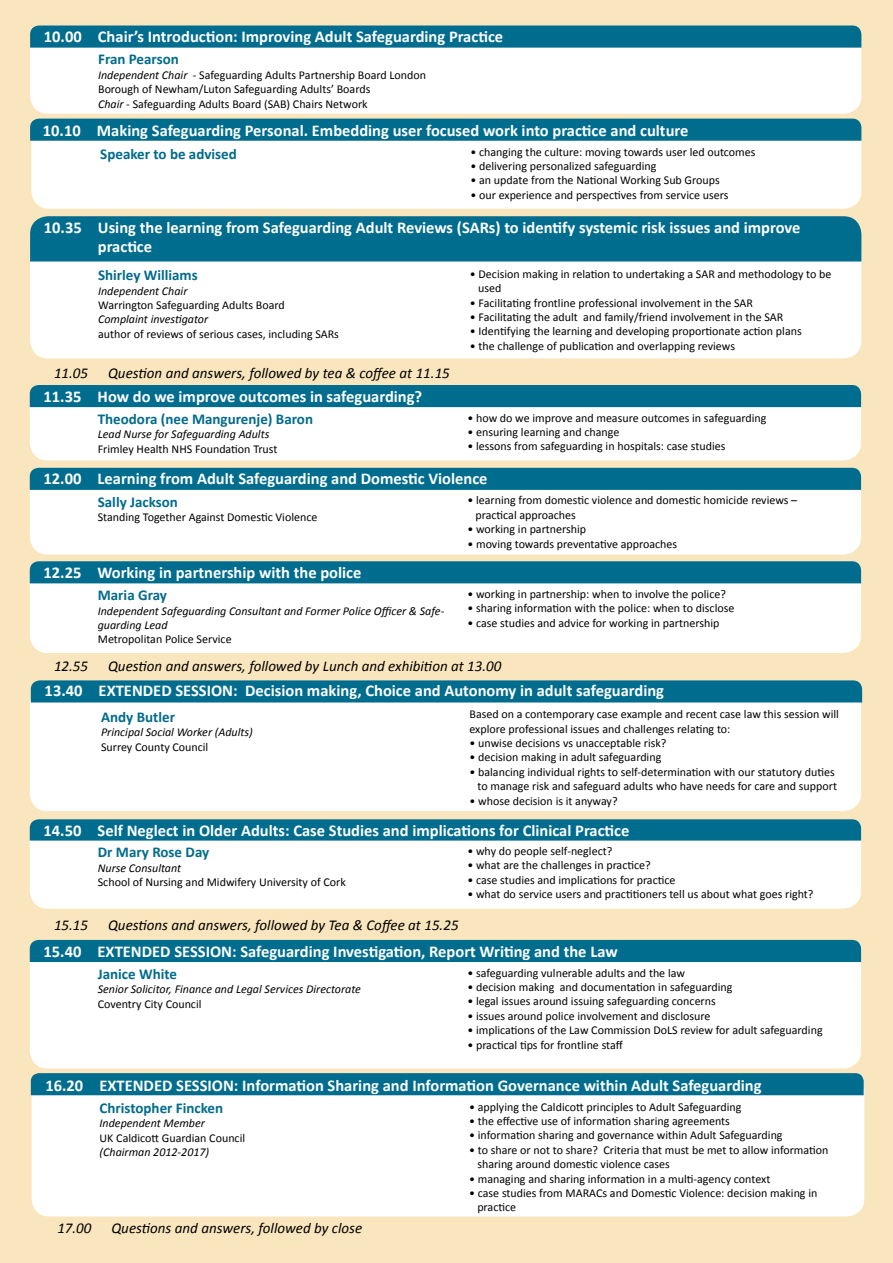
<style>
.page{position:relative;width:893px;height:1263px;background:#fae6be}
.page>*{position:absolute;margin:0;border:0;box-sizing:border-box;transform-origin:0 0}
.t1{font:700 16.5px/19.8px "Calibri";color:#fff}
.t2{font:italic 15px "Calibri";color:#000}
.t3{font:700 15px "Calibri";color:#006b8c}
.t4{font:12px/14.4px "Calibri";color:#000}
.t5{font:italic 12px/14.4px "Calibri";color:#000}
.s1{font-style:italic}
</style>
<div class="page">
<div style="left:30px;top:48px;width:831px;height:46px;background:#fff"></div>
<svg style="left:30px;top:26px;width:831px;height:22px;background:#107594"></svg>
<div style="left:44px;top:30px;width:794px;height:16px;background:#016d8e"></div>
<div style="left:30px;top:962px;width:831px;height:106px;background:#fff"></div>
<div style="left:30px;top:940px;width:831px;height:22px;background:#016d8e"></div>
<div style="left:30px;top:490px;width:831px;height:64px;background:#fff"></div>
<div style="left:30px;top:468px;width:831px;height:22px;background:#016d8e"></div>
<div style="left:30px;top:840px;width:831px;height:69px;background:#fff"></div>
<div style="left:30px;top:819px;width:831px;height:21px;background:#016d8e"></div>
<div style="left:32px;top:1096px;width:832px;height:120px;background:#fff"></div>
<svg style="left:30px;top:1073px;width:834px;height:23px;background:#0b7291"></svg>
<div style="left:30px;top:262px;width:831px;height:96px;background:#fff"></div>
<div style="left:30px;top:700px;width:831px;height:111px;background:#fff"></div>
<div style="left:31px;top:680px;width:831px;height:22px;background:#016d8e"></div>
<svg style="left:30px;top:94px;width:831px;height:168px;background:#98c2cc"></svg>
<div style="left:30px;top:407px;width:831px;height:53px;background:#fff"></div>
<div style="left:30px;top:385px;width:831px;height:22px;background:#016d8e"></div>
<div style="left:30px;top:583px;width:831px;height:70px;background:#fff"></div>
<div style="left:30px;top:561px;width:831px;height:22px;background:#016d8e"></div>
<h1 class="t1" style="left:44px;top:26px;width:461px">10.00 Chair’s Introduction: Improving Adult Safeguarding Practice</h1>
<p class="t3" style="left:98px;top:49px;width:82px">Fran Pearson</p>
<p class="t4" style="left:98px;top:67px;width:329px"><span class="s1">Independent Chair</span> - Safeguarding Adults Partnership Board London<br>Borough of Newham/Luton Safeguarding Adults’ Boards<br><span class="s1">Chair -</span> Safeguarding Adults Board (SAB) Chairs Network</p>
<h1 class="t1" style="left:43px;top:120px;width:647px">10.10 Making Safeguarding Personal. Embedding user focused work into practice and culture</h1>
<p class="t3" style="left:100px;top:143px;width:138px">Speaker to be advised</p>
<p class="t4" style="left:470px;top:144px;width:287px">• changing the culture: moving towards user led outcomes</p>
<p class="t4" style="left:470px;top:159px;width:188px">• delivering personalized safeguarding</p>
<p class="t4" style="left:470px;top:173px;width:251px">• an update from the National Working Sub Groups</p>
<p class="t4" style="left:470px;top:187px;width:259px">• our experience and perspectives from service users</p>
<h1 class="t1" style="left:98px;top:217px;width:704px;text-indent:-54px">10.35 Using the learning from Safeguarding Adult Reviews (SARs) to identify systemic risk issues and improve practice</h1>
<p class="t3" style="left:98px;top:265px;width:101px">Shirley Williams</p>
<p class="t5" style="left:98px;top:283px;width:91px">Independent Chair</p>
<p class="t4" style="left:98px;top:297px;width:188px">Warrington Safeguarding Adults Board</p>
<p class="t5" style="left:98px;top:312px;width:112px">Complaint investigator</p>
<p class="t4" style="left:98px;top:326px;width:242px">author of reviews of serious cases, including SARs</p>
<p class="t4" style="left:478px;top:266px;width:355px;text-indent:-8px">• Decision making in relation to undertaking a SAR and methodology to be used</p>
<p class="t4" style="left:470px;top:295px;width:285px">• Facilitating frontline professional involvement in the SAR</p>
<p class="t4" style="left:470px;top:309px;width:315px">• Facilitating the adult and family/friend involvement in the SAR</p>
<p class="t4" style="left:470px;top:324px;width:333px">• Identifying the learning and developing proportionate action plans</p>
<p class="t4" style="left:470px;top:338px;width:267px">• the challenge of publication and overlapping reviews</p>
<p class="t2" style="left:54px;top:362px;width:36px">11.05</p>
<p class="t2" style="left:108px;top:362px;width:343px">Question and answers, followed by tea &amp; coffee at 11.15</p>
<h1 class="t1" style="left:44px;top:386px;width:380px">11.35 How do we improve outcomes in safeguarding?</h1>
<p class="t3" style="left:98px;top:408px;width:217px">Theodora (nee Mangurenje) Baron</p>
<p class="t5" style="left:98px;top:427px;width:173px">Lead Nurse for Safeguarding Adults</p>
<p class="t4" style="left:98px;top:441px;width:181px">Frimley Health NHS Foundation Trust</p>
<p class="t4" style="left:467px;top:410px;width:301px">• how do we improve and measure outcomes in safeguarding</p>
<p class="t4" style="left:467px;top:425px;width:153px">• ensuring learning and change</p>
<p class="t4" style="left:467px;top:439px;width:260px">• lessons from safeguarding in hospitals: case studies</p>
<h1 class="t1" style="left:44px;top:468px;width:445px">12.00 Learning from Adult Safeguarding and Domestic Violence</h1>
<p class="t3" style="left:98px;top:491px;width:82px">Sally Jackson</p>
<p class="t4" style="left:98px;top:510px;width:221px">Standing Together Against Domestic Violence</p>
<p class="t4" style="left:475px;top:493px;width:323px;text-indent:-8px">• learning from domestic violence and domestic homicide reviews – practical approaches</p>
<p class="t4" style="left:467px;top:522px;width:120px">• working in partnership</p>
<p class="t4" style="left:467px;top:536px;width:211px">• moving towards preventative approaches</p>
<h1 class="t1" style="left:44px;top:562px;width:319px">12.25 Working in partnership with the police</h1>
<p class="t3" style="left:98px;top:585px;width:71px">Maria Gray</p>
<p class="t5" style="left:98px;top:603px;width:348px">Independent Safeguarding Consultant and Former Police Officer &amp; Safe&shy;guarding Lead</p>
<p class="t4" style="left:98px;top:632px;width:135px">Metropolitan Police Service</p>
<p class="t4" style="left:467px;top:586px;width:260px">• working in partnership: when to involve the police?</p>
<p class="t4" style="left:467px;top:601px;width:269px">• sharing information with the police: when to disclose</p>
<p class="t4" style="left:467px;top:615px;width:253px">• case studies and advice for working in partnership</p>
<p class="t2" style="left:54px;top:655px;width:36px">12.55</p>
<p class="t2" style="left:108px;top:655px;width:395px">Question and answers, followed by Lunch and exhibition at 13.00</p>
<h1 class="t1" style="left:45px;top:680px;width:621px">13.40 EXTENDED SESSION: Decision making, Choice and Autonomy in adult safeguarding</h1>
<p class="t3" style="left:101px;top:706px;width:75px">Andy Butler</p>
<p class="t5" style="left:101px;top:724px;width:153px">Principal Social Worker (Adults)</p>
<p class="t4" style="left:101px;top:739px;width:109px">Surrey County Council</p>
<p class="t4" style="left:469px;top:707px;width:371px">Based on a contemporary case example and recent case law this session will explore professional issues and challenges relating to:</p>
<p class="t4" style="left:469px;top:735px;width:199px">• unwise decisions vs unacceptable risk?</p>
<p class="t4" style="left:469px;top:750px;width:193px">• decision making in adult safeguarding</p>
<p class="t4" style="left:469px;top:764px;width:369px;text-align:right">• balancing individual rights to self-determination with our statutory duties to manage risk and safeguard adults who have needs for care and support</p>
<p class="t4" style="left:469px;top:793px;width:150px">• whose decision is it anyway?</p>
<h1 class="t1" style="left:44px;top:820px;width:587px">14.50 Self Neglect in Older Adults: Case Studies and implications for Clinical Practice</h1>
<p class="t3" style="left:98px;top:842px;width:113px">Dr Mary Rose Day</p>
<p class="t5" style="left:98px;top:860px;width:85px">Nurse Consultant</p>
<p class="t4" style="left:98px;top:874px;width:249px">School of Nursing and Midwifery University of Cork</p>
<p class="t4" style="left:467px;top:843px;width:146px">• why do people self-neglect?</p>
<p class="t4" style="left:467px;top:858px;width:185px">• what are the challenges in practice?</p>
<p class="t4" style="left:467px;top:872px;width:210px">• case studies and implications for practice</p>
<p class="t4" style="left:467px;top:887px;width:348px">• what do service users and practitioners tell us about what goes right?</p>
<p class="t2" style="left:54px;top:915px;width:36px">15.15</p>
<p class="t2" style="left:108px;top:915px;width:352px">Questions and answers, followed by Tea &amp; Coffee at 15.25</p>
<h1 class="t1" style="left:44px;top:940px;width:575px">15.40 EXTENDED SESSION: Safeguarding Investigation, Report Writing and the Law</h1>
<p class="t3" style="left:98px;top:963px;width:81px">Janice White</p>
<p class="t5" style="left:98px;top:981px;width:265px">Senior Solicitor, Finance and Legal Services Directorate</p>
<p class="t4" style="left:98px;top:996px;width:105px">Coventry City Council</p>
<p class="t4" style="left:467px;top:965px;width:219px">• safeguarding vulnerable adults and the law</p>
<p class="t4" style="left:467px;top:979px;width:267px">• decision making and documentation in safeguarding</p>
<p class="t4" style="left:467px;top:994px;width:250px">• legal issues around issuing safeguarding concerns</p>
<p class="t4" style="left:467px;top:1008px;width:245px">• issues around police involvement and disclosure</p>
<p class="t4" style="left:467px;top:1023px;width:357px">• implications of the Law Commission DoLS review for adult safeguarding</p>
<p class="t4" style="left:467px;top:1037px;width:157px">• practical tips for frontline staff</p>
<h1 class="t1" style="left:45px;top:1074px;width:718px">16.20 EXTENDED SESSION: Information Sharing and Information Governance within Adult Safeguarding</h1>
<p class="t3" style="left:100px;top:1097px;width:125px">Christopher Fincken</p>
<p class="t5" style="left:100px;top:1115px;width:107px">Independent Member</p>
<p class="t4" style="left:100px;top:1130px;width:147px">UK Caldicott Guardian Council</p>
<p class="t5" style="left:100px;top:1144px;width:111px">(Chairman 2012-2017)</p>
<p class="t4" style="left:469px;top:1099px;width:274px">• applying the Caldicott principles to Adult Safeguarding</p>
<p class="t4" style="left:469px;top:1113px;width:262px">• the effective use of information sharing agreements</p>
<p class="t4" style="left:469px;top:1128px;width:315px">• information sharing and governance within Adult Safeguarding</p>
<p class="t4" style="left:477px;top:1142px;width:353px;text-indent:-8px">• to share or not to share? Criteria that must be met to allow information sharing around domestic violence cases</p>
<p class="t4" style="left:469px;top:1171px;width:303px">• managing and sharing information in a multi-agency context</p>
<p class="t4" style="left:477px;top:1185px;width:342px;text-indent:-8px">• case studies from MARACs and Domestic Violence: decision making in practice</p>
<p class="t2" style="left:57px;top:1218px;width:36px">17.00</p>
<p class="t2" style="left:111px;top:1218px;width:252px">Questions and answers, followed by close</p>
</div>
